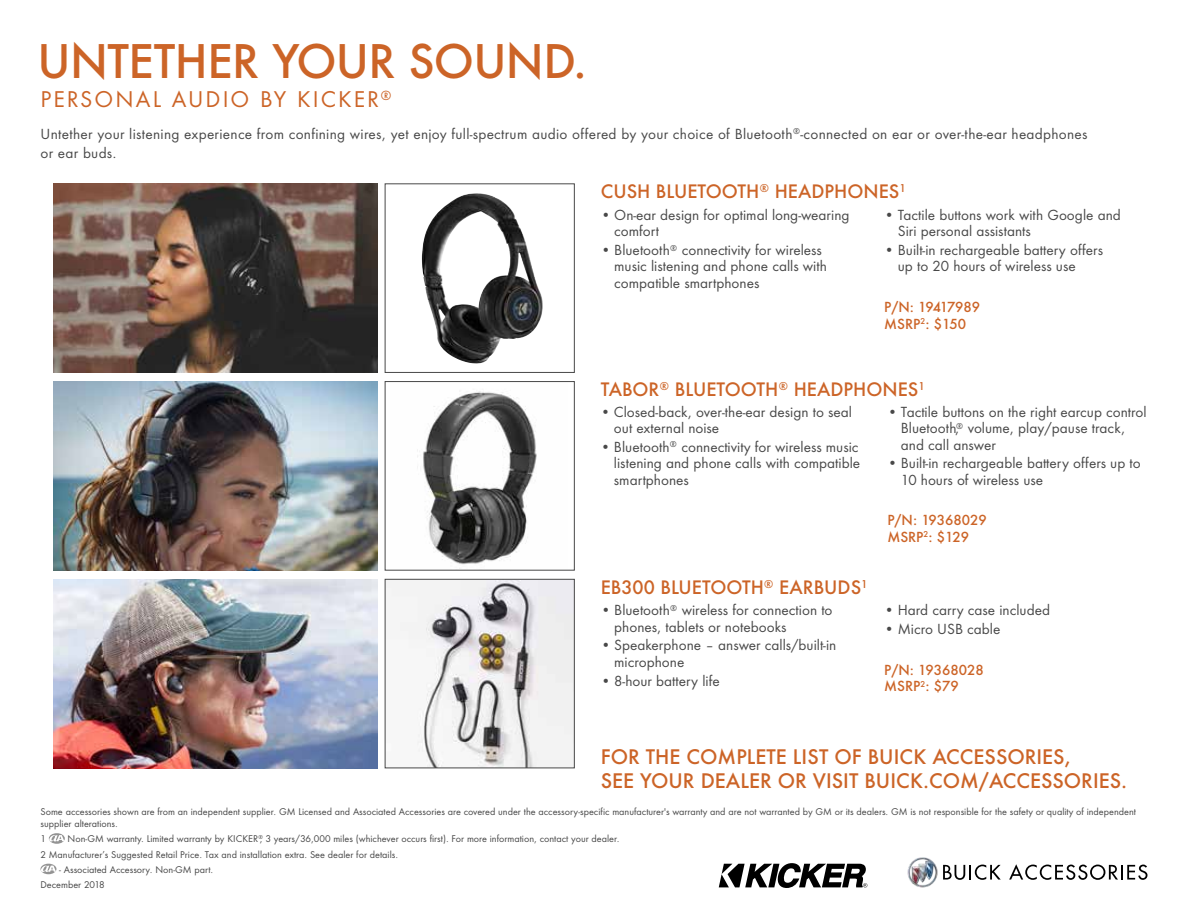
<style>
.page{position:relative;width:1188px;height:918px;background:#fff}
.page>*{position:absolute;margin:0;border:0;box-sizing:border-box;transform-origin:0 0}
.t1{font:500 45px "Buick Futura ND";letter-spacing:-.015em;color:#cc6427}
.t2{font:21px "Buick Futura ND";letter-spacing:.1em;color:#cc6427}
.t3{font:500 19.5px/24px "Buick Futura ND";color:#cc6427}
.t4{font:500 18px "Buick Futura ND";color:#cc6427}
.t5{font:13.5px/16.5px "Buick Futura ND";color:#484848}
.t6{font:13.5px/19.5px "Buick Futura ND";letter-spacing:.02em;color:#484848}
.t7{font:500 13.5px/16.5px "Buick Futura ND";color:#cc6427}
.t8{font:9px/15.3px "Buick Futura ND";color:#484848}
</style>
<div class="page">
<svg style="left:943px;top:865px;width:58px;height:15px"></svg>
<svg style="left:1009px;top:864px;width:138px;height:16px"></svg>
<img style="left:907px;top:857px;width:31px;height:31px">
<svg style="left:719px;top:863px;width:148px;height:25px"></svg>
<img style="left:387px;top:581px;width:186px;height:185px">
<div style="left:385px;top:579px;width:190px;height:189px;border:1px solid #484848"></div>
<img style="left:422px;top:193px;width:121px;height:171px">
<div style="left:385px;top:184px;width:190px;height:189px;border:1px solid #484848"></div>
<img style="left:53px;top:579px;width:324px;height:189px">
<img style="left:53px;top:184px;width:324px;height:189px">
<img style="left:53px;top:381px;width:324px;height:189px">
<img style="left:417px;top:391px;width:120px;height:174px">
<div style="left:385px;top:381px;width:190px;height:189px;border:1px solid #484848"></div>
<svg style="left:49px;top:833px;width:16px;height:11px"></svg>
<svg style="left:49px;top:835px;width:15px;height:6px"></svg>
<svg style="left:40px;top:864px;width:16px;height:10px"></svg>
<svg style="left:41px;top:866px;width:15px;height:6px"></svg>
<h1 class="t1" style="left:38px;top:31px;width:551px">UNTETHER YOUR SOUND.</h1>
<h2 class="t2" style="left:40px;top:86px;width:353px">PERSONAL AUDIO BY KICKER<sup>®</sup></h2>
<p class="t6" style="left:40px;top:124px;width:1049px">Untether your listening experience from confining wires, yet enjoy full-spectrum audio offered by your choice of Bluetooth<sup>®</sup>-connected on ear or over-the-ear headphones or ear buds.</p>
<h3 class="t4" style="left:601px;top:180px;width:307px">CUSH BLUETOOTH<sup>®</sup> HEADPHONES<sup>1</sup></h3>
<p class="t5" style="left:614px;top:207px;width:237px;text-indent:-14px">• On-ear design for optimal long-wearing comfort</p>
<p class="t5" style="left:614px;top:242px;width:214px;text-indent:-14px">• Bluetooth<sup>®</sup> connectivity for wireless music listening and phone calls with compatible smartphones</p>
<p class="t5" style="left:898px;top:207px;width:225px;text-indent:-14px">• Tactile buttons work with Google and<br>Siri personal assistants</p>
<p class="t5" style="left:898px;top:242px;width:207px;text-indent:-14px">• Built-in rechargeable battery offers up to 20 hours of wireless use</p>
<p class="t7" style="left:884px;top:299px;width:98px">P/N: 19417989<br>MSRP<sup>2</sup>: $150</p>
<h3 class="t4" style="left:601px;top:378px;width:326px">TABOR<sup>®</sup> BLUETOOTH<sup>®</sup> HEADPHONES<sup>1</sup></h3>
<p class="t5" style="left:614px;top:404px;width:240px;text-indent:-14px">• Closed-back, over-the-ear design to seal out external noise</p>
<p class="t5" style="left:614px;top:439px;width:248px;text-indent:-14px">• Bluetooth<sup>®</sup> connectivity for wireless music listening and phone calls with compatible smartphones</p>
<h3 class="t4" style="left:601px;top:575px;width:268px">EB300 BLUETOOTH<sup>®</sup> EARBUDS<sup>1</sup></h3>
<p class="t5" style="left:614px;top:602px;width:220px;text-indent:-14px">• Bluetooth<sup>®</sup> wireless for connection to phones, tablets or notebooks</p>
<p class="t5" style="left:614px;top:637px;width:224px;text-indent:-14px">• Speakerphone – answer calls/built-in microphone</p>
<p class="t5" style="left:601px;top:672px;width:121px">• 8-hour battery life</p>
<p class="t5" style="left:901px;top:404px;width:247px;text-indent:-13px">• Tactile buttons on the right earcup control<br>Bluetooth,<sup>®</sup> volume, play/pause track, and call answer</p>
<p class="t5" style="left:901px;top:455px;width:241px;text-indent:-14px">• Built-in rechargeable battery offers up to<br>10 hours of wireless use</p>
<p class="t7" style="left:887px;top:512px;width:101px">P/N: 19368029<br>MSRP<sup>2</sup>: $129</p>
<p class="t5" style="left:884px;top:602px;width:167px">• Hard carry case included</p>
<p class="t5" style="left:884px;top:621px;width:118px">• Micro USB cable</p>
<p class="t7" style="left:884px;top:661px;width:101px">P/N: 19368028<br>MSRP<sup>2</sup>: $79</p>
<h3 class="t3" style="left:601px;top:745px;width:528px">FOR THE COMPLETE LIST OF BUICK ACCESSORIES,<br>SEE YOUR DEALER OR VISIT BUICK.COM/ACCESSORIES.</h3>
<p class="t8" style="left:40px;top:806px;width:1097px;line-height:12px">Some accessories shown are from an independent supplier. GM Licensed and Associated Accessories are covered under the accessory-specific manufacturer's warranty and are not warranted by GM or its dealers. GM is not responsible for the safety or quality of independent supplier alterations.</p>
<p class="t8" style="left:40px;top:831px;width:7px">1</p>
<p class="t8" style="left:40px;top:831px;width:581px;text-indent:27px">Non-GM warranty. Limited warranty by KICKER<sup>®</sup>, 3 years/36,000 miles (whichever occurs first). For more information, contact your dealer.<br>2 Manufacturer’s Suggested Retail Price. Tax and installation extra. See dealer for details.</p>
<p class="t8" style="left:40px;top:862px;width:174px;text-indent:19px">- Associated Accessory. Non-GM part.<br>December 2018</p>
</div>
